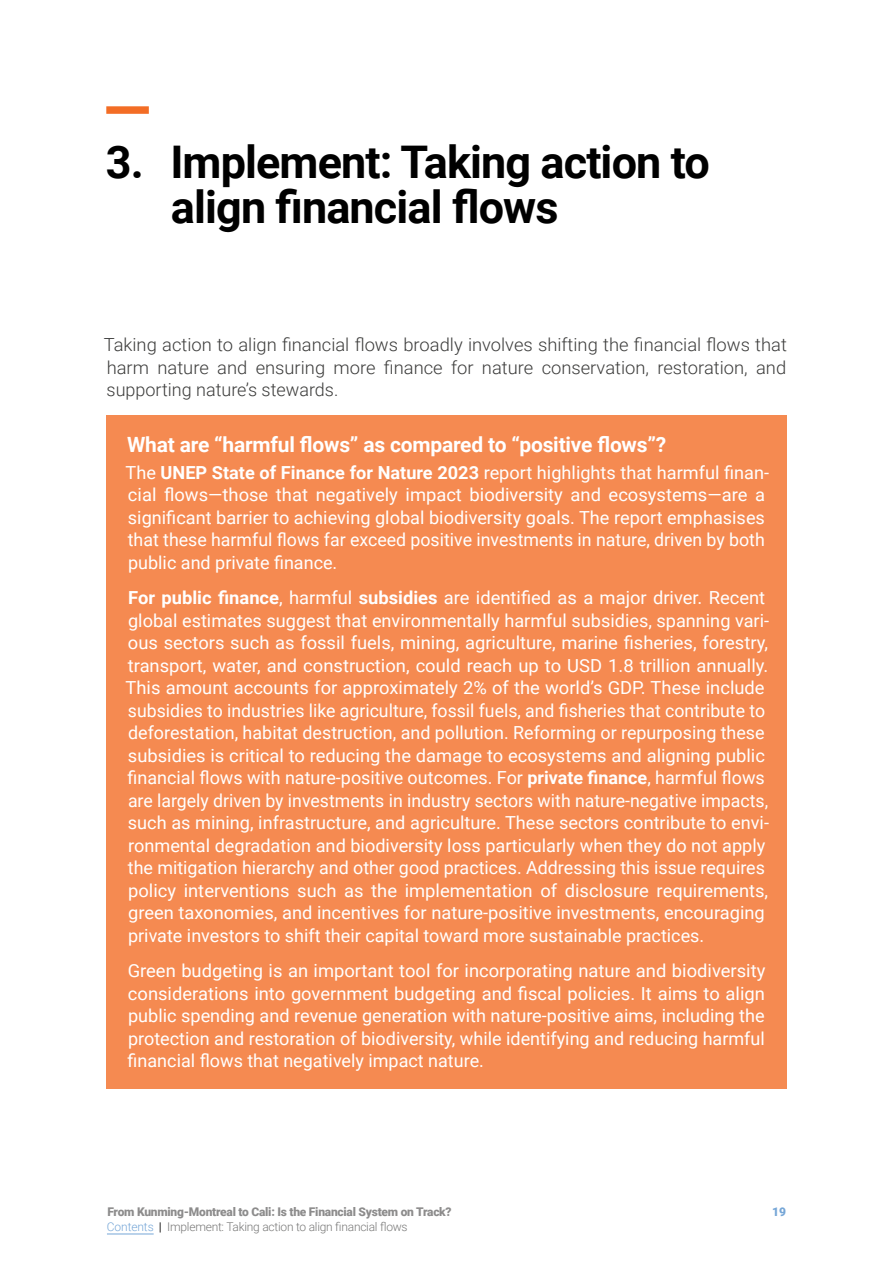
<style>
.page{position:relative;width:893px;height:1263px;background:#fff}
.page>*{position:absolute;margin:0;border:0;box-sizing:border-box;transform-origin:0 0}
.t1{font:700 45px/45px "Roboto";letter-spacing:-.02em;color:#000}
.t2{font:700 21px "Roboto";letter-spacing:-.01em;color:#fff}
.t3{font:18px/22.5px "Roboto";color:#fff}
.t4{font:300 18px/22.5px "Roboto";color:#3c3c3b;text-align:justify}
.t5{font:900 12px "Roboto";letter-spacing:-.02em;color:#706f6f}
.t6{font:300 12px "Roboto";letter-spacing:-.02em;color:#575756}
.t7{font:900 12px "Roboto";color:#5390cd}
.s1{font-weight:700}
.s2{color:#5390cd}
.s3{font-weight:700;color:#000}
</style>
<div class="page">
<hr style="left:107px;top:1234px;width:47px;height:1px;background:#5390cd">
<svg style="left:106px;top:106px;width:43px;height:8px"></svg>
<div style="left:106px;top:415px;width:681px;height:673px;background:#f58a51"></div>
<h1 class="t1" style="left:171px;top:137px;width:540px;text-indent:-65px">3. Implement: Taking action to align financial flows</h1>
<p class="t4" style="left:104px;top:333px;width:685px">Taking action to align financial flows broadly involves shifting the financial flows that harm nature and ensuring more finance for nature conservation, restoration, and supporting nature’s stewards.</p>
<p class="t2" style="left:127px;top:430px;width:541px">What are “harmful flows” as compared to “positive flows”?</p>
<p class="t3" style="left:126px;top:461px;width:645px">The <span class="s1">UNEP State of Finance for Nature 2023</span> report highlights that harmful finan&shy;cial flows—those that negatively impact biodiversity and ecosystems—are a significant barrier to achieving global biodiversity goals. The report emphasises that these harmful flows far exceed positive investments in nature, driven by both public and private finance.</p>
<p class="t3" style="left:126px;top:586px;width:645px"><span class="s1">For public finance</span>, harmful <span class="s1">subsidies</span> are identified as a major driver. Recent global estimates suggest that environmentally harmful subsidies, spanning vari&shy;ous sectors such as fossil fuels, mining, agriculture, marine fisheries, forestry, transport, water, and construction, could reach up to USD 1.8 trillion annually.<br>This amount accounts for approximately 2% of the world’s GDP. These include subsidies to industries like agriculture, fossil fuels, and fisheries that contribute to deforestation, habitat destruction, and pollution. Reforming or repurposing these subsidies is critical to reducing the damage to ecosystems and aligning public financial flows with nature-positive outcomes. For <span class="s1">private finance</span>, harmful flows are largely driven by investments in industry sectors with nature-negative impacts, such as mining, infrastructure, and agriculture. These sectors contribute to envi&shy;ronmental degradation and biodiversity loss particularly when they do not apply the mitigation hierarchy and other good practices. Addressing this issue requires policy interventions such as the implementation of disclosure requirements, green taxonomies, and incentives for nature-positive investments, encouraging private investors to shift their capital toward more sustainable practices.</p>
<p class="t3" style="left:128px;top:959px;width:639px;text-align:justify">Green budgeting is an important tool for incorporating nature and biodiversity considerations into government budgeting and fiscal policies. It aims to align public spending and revenue generation with nature-positive aims, including the protection and restoration of biodiversity, while identifying and reducing harmful financial flows that negatively impact nature.</p>
<p class="t5" style="left:107px;top:1203px;width:346px">From Kunming-Montreal to Cali: Is the Financial System on Track?</p>
<p class="t7" style="left:772px;top:1203px;width:15px">19</p>
<p class="t6" style="left:107px;top:1218px;width:302px"><span class="s2">Contents</span> <span class="s3">|</span> Implement: Taking action to align financial flows</p>
</div>
